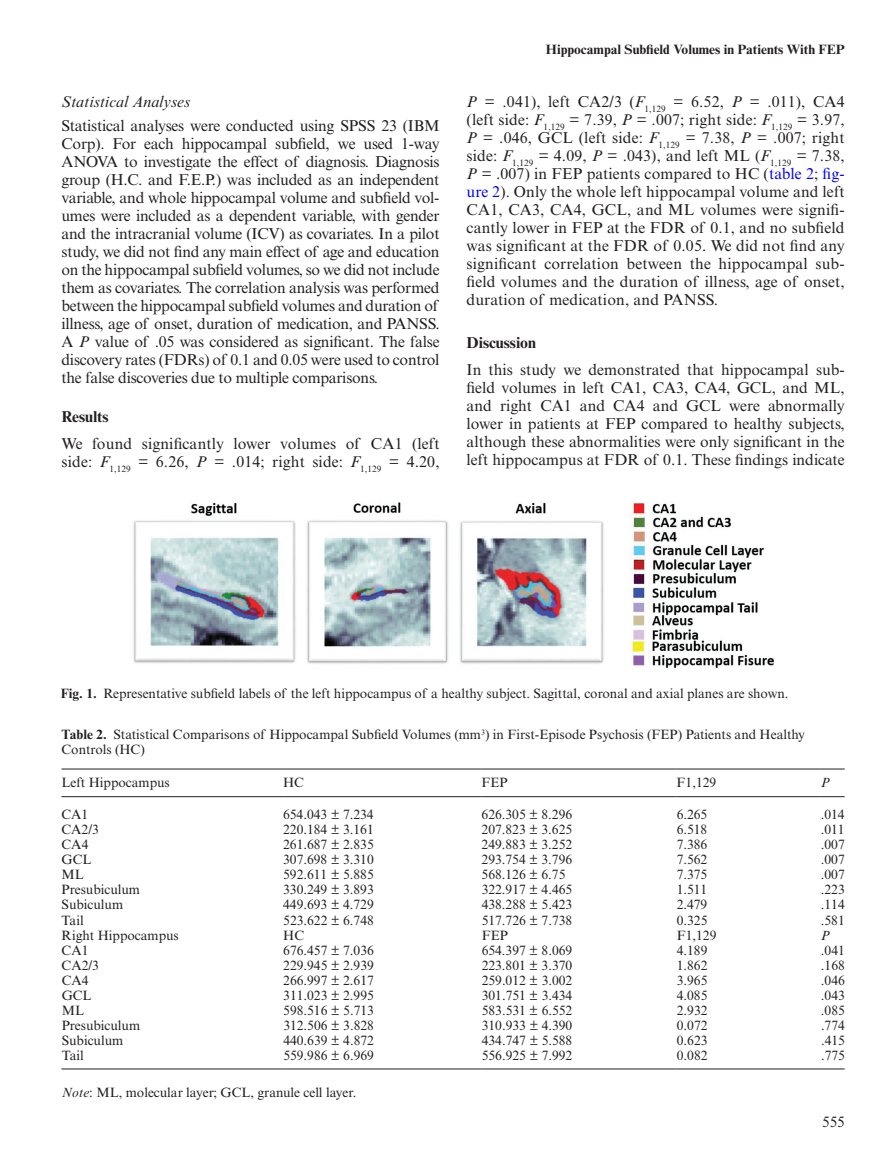
<style>
.page{position:relative;width:891px;height:1175px;background:#fff}
.page>*{position:absolute;margin:0;border:0;box-sizing:border-box;transform-origin:0 0}
.t1{font:15.75px/18px "Times New Roman MT Std";color:#231f20;text-align:justify}
.t2{font:italic 15.75px "Times New Roman MT Std";color:#231f20}
.t3{font:700 15.75px "Times New Roman MT Std";color:#231f20}
.t4{font:15px "Times New Roman MT Std";color:#231f20}
.t5{font:13.5px/15px "Times New Roman MT Std";color:#231f20}
.t6{font:700 13.5px "Times New Roman MT Std";color:#231f20}
.t7{font:italic 13.5px "Times New Roman MT Std";color:#231f20}
.s1{font-style:italic}
.s2{color:#00f}
.s3{font-weight:700}
</style>
<div class="page">
<hr style="left:62px;top:768px;width:221px;height:1px;background:#231f20">
<hr style="left:62px;top:796px;width:221px;height:1px;background:#231f20">
<hr style="left:283px;top:768px;width:198px;height:1px;background:#231f20">
<hr style="left:283px;top:796px;width:198px;height:1px;background:#231f20">
<hr style="left:481px;top:768px;width:195px;height:1px;background:#231f20">
<hr style="left:481px;top:796px;width:195px;height:1px;background:#231f20">
<hr style="left:676px;top:768px;width:145px;height:1px;background:#231f20">
<hr style="left:676px;top:796px;width:145px;height:1px;background:#231f20">
<svg style="left:821px;top:768px;width:24px;height:1px"></svg>
<svg style="left:821px;top:796px;width:24px;height:1px"></svg>
<hr style="left:62px;top:1068px;width:221px;height:1px;background:#231f20">
<hr style="left:283px;top:1068px;width:198px;height:1px;background:#231f20">
<hr style="left:481px;top:1068px;width:195px;height:1px;background:#231f20">
<hr style="left:676px;top:1068px;width:145px;height:1px;background:#231f20">
<svg style="left:821px;top:1068px;width:24px;height:1px"></svg>
<img style="left:133px;top:502px;width:642px;height:166px">
<p class="t2" style="left:62px;top:92px;width:130px">Statistical Analyses</p>
<p class="t1" style="left:62px;top:116px;width:380px">Statistical analyses were conducted using SPSS 23 (IBM Corp). For each hippocampal subfield, we used 1-way ANOVA to investigate the effect of diagnosis. Diagnosis group (H.C. and F.E.P.) was included as an independent variable, and whole hippocampal volume and subfield vol&shy;umes were included as a dependent variable, with gender and the intracranial volume (ICV) as covariates. In a pilot study, we did not find any main effect of age and education on the hippocampal subfield volumes, so we did not include them as covariates. The correlation analysis was performed between the hippocampal subfield volumes and duration of illness, age of onset, duration of medication, and PANSS.<br>A <span class="s1">P</span> value of .05 was considered as significant. The false discovery rates (FDRs) of 0.1 and 0.05 were used to control the false discoveries due to multiple comparisons.</p>
<p class="t3" style="left:62px;top:407px;width:49px">Results</p>
<p class="t1" style="left:62px;top:434px;width:380px">We found significantly lower volumes of CA1 (left side: <span class="s1">F</span><sub>1,129</sub> = 6.26, <span class="s1">P</span> = .014; right side: <span class="s1">F</span><sub>1,129</sub> = 4.20,</p>
<p class="t6" style="left:546px;top:41px;width:300px">Hippocampal Subfield Volumes in Patients With FEP</p>
<p class="t1" style="left:466px;top:92px;width:380px"><span class="s1">P</span> = .041), left CA2/3 (<span class="s1">F</span><sub>1,129</sub> = 6.52, <span class="s1">P</span> = .011), CA4 (left side: <span class="s1">F</span><sub>1,129</sub> = 7.39, <span class="s1">P</span> = .007; right side: <span class="s1">F</span><sub>1,129</sub> = 3.97, <span class="s1">P</span> = .046, GCL (left side: <span class="s1">F</span><sub>1,129</sub> = 7.38, <span class="s1">P</span> = .007; right side: <span class="s1">F</span><sub>1,129</sub> = 4.09, <span class="s1">P</span> = .043), and left ML (<span class="s1">F</span><sub>1,129</sub> = 7.38, <span class="s1">P</span> = .007) in FEP patients compared to HC (<span class="s2">table 2</span>; <span class="s2">fig&shy;ure 2</span>). Only the whole left hippocampal volume and left CA1, CA3, CA4, GCL, and ML volumes were signifi&shy;cantly lower in FEP at the FDR of 0.1, and no subfield was significant at the FDR of 0.05. We did not find any significant correlation between the hippocampal sub&shy;field volumes and the duration of illness, age of onset, duration of medication, and PANSS.</p>
<p class="t3" style="left:467px;top:333px;width:71px">Discussion</p>
<p class="t1" style="left:467px;top:361px;width:380px">In this study we demonstrated that hippocampal sub&shy;field volumes in left CA1, CA3, CA4, GCL, and ML, and right CA1 and CA4 and GCL were abnormally lower in patients at FEP compared to healthy subjects, although these abnormalities were only significant in the left hippocampus at FDR of 0.1. These findings indicate</p>
<p class="t5" style="left:61px;top:685px;width:729px"><span class="s3">Fig. 1.</span> Representative subfield labels of the left hippocampus of a healthy subject. Sagittal, coronal and axial planes are shown.</p>
<p class="t5" style="left:62px;top:727px;width:745px"><span class="s3">Table 2.</span> Statistical Comparisons of Hippocampal Subfield Volumes (mm<sup>3</sup>) in First-Episode Psychosis (FEP) Patients and Healthy<br>Controls (HC)</p>
<p class="t5" style="left:62px;top:775px;width:110px">Left Hippocampus</p>
<p class="t5" style="left:283px;top:775px;width:22px">HC</p>
<p class="t5" style="left:481px;top:775px;width:28px">FEP</p>
<p class="t5" style="left:676px;top:775px;width:41px">F1,129</p>
<p class="t7" style="left:821px;top:775px;width:11px">P</p>
<p class="t5" style="left:62px;top:807px;width:28px">CA1</p>
<p class="t5" style="left:283px;top:807px;width:92px">654.043 ± 7.234</p>
<p class="t5" style="left:481px;top:807px;width:92px">626.305 ± 8.296</p>
<p class="t5" style="left:677px;top:807px;width:32px">6.265</p>
<p class="t5" style="left:821px;top:807px;width:25px">.014</p>
<p class="t5" style="left:62px;top:822px;width:39px">CA2/3</p>
<p class="t5" style="left:283px;top:822px;width:92px">220.184 ± 3.161</p>
<p class="t5" style="left:481px;top:822px;width:92px">207.823 ± 3.625</p>
<p class="t5" style="left:677px;top:822px;width:32px">6.518</p>
<p class="t5" style="left:821px;top:822px;width:25px">.011</p>
<p class="t5" style="left:62px;top:837px;width:28px">CA4</p>
<p class="t5" style="left:283px;top:837px;width:92px">261.687 ± 2.835</p>
<p class="t5" style="left:482px;top:837px;width:92px">249.883 ± 3.252</p>
<p class="t5" style="left:677px;top:837px;width:32px">7.386</p>
<p class="t5" style="left:821px;top:837px;width:25px">.007</p>
<p class="t5" style="left:62px;top:852px;width:31px">GCL</p>
<p class="t5" style="left:283px;top:852px;width:92px">307.698 ± 3.310</p>
<p class="t5" style="left:482px;top:852px;width:92px">293.754 ± 3.796</p>
<p class="t5" style="left:677px;top:852px;width:32px">7.562</p>
<p class="t5" style="left:821px;top:852px;width:25px">.007</p>
<p class="t5" style="left:62px;top:867px;width:24px">ML</p>
<p class="t5" style="left:283px;top:867px;width:92px">592.611 ± 5.885</p>
<p class="t5" style="left:482px;top:867px;width:85px">568.126 ± 6.75</p>
<p class="t5" style="left:677px;top:867px;width:32px">7.375</p>
<p class="t5" style="left:821px;top:867px;width:25px">.007</p>
<p class="t5" style="left:62px;top:882px;width:80px">Presubiculum</p>
<p class="t5" style="left:283px;top:882px;width:92px">330.249 ± 3.893</p>
<p class="t5" style="left:482px;top:882px;width:92px">322.917 ± 4.465</p>
<p class="t5" style="left:677px;top:882px;width:32px">1.511</p>
<p class="t5" style="left:821px;top:882px;width:25px">.223</p>
<p class="t5" style="left:62px;top:897px;width:63px">Subiculum</p>
<p class="t5" style="left:283px;top:897px;width:92px">449.693 ± 4.729</p>
<p class="t5" style="left:482px;top:897px;width:92px">438.288 ± 5.423</p>
<p class="t5" style="left:677px;top:897px;width:32px">2.479</p>
<p class="t5" style="left:821px;top:897px;width:25px">.114</p>
<p class="t5" style="left:62px;top:912px;width:24px">Tail</p>
<p class="t5" style="left:283px;top:912px;width:92px">523.622 ± 6.748</p>
<p class="t5" style="left:482px;top:912px;width:92px">517.726 ± 7.738</p>
<p class="t5" style="left:677px;top:912px;width:32px">0.325</p>
<p class="t5" style="left:821px;top:912px;width:25px">.581</p>
<p class="t5" style="left:62px;top:927px;width:119px">Right Hippocampus</p>
<p class="t5" style="left:283px;top:927px;width:22px">HC</p>
<p class="t5" style="left:482px;top:927px;width:28px">FEP</p>
<p class="t5" style="left:677px;top:927px;width:41px">F1,129</p>
<p class="t7" style="left:821px;top:927px;width:11px">P</p>
<p class="t5" style="left:62px;top:942px;width:28px">CA1</p>
<p class="t5" style="left:283px;top:942px;width:92px">676.457 ± 7.036</p>
<p class="t5" style="left:482px;top:942px;width:92px">654.397 ± 8.069</p>
<p class="t5" style="left:677px;top:942px;width:32px">4.189</p>
<p class="t5" style="left:821px;top:942px;width:25px">.041</p>
<p class="t5" style="left:62px;top:957px;width:39px">CA2/3</p>
<p class="t5" style="left:283px;top:957px;width:92px">229.945 ± 2.939</p>
<p class="t5" style="left:482px;top:957px;width:92px">223.801 ± 3.370</p>
<p class="t5" style="left:677px;top:957px;width:32px">1.862</p>
<p class="t5" style="left:821px;top:957px;width:25px">.168</p>
<p class="t5" style="left:62px;top:972px;width:28px">CA4</p>
<p class="t5" style="left:283px;top:972px;width:92px">266.997 ± 2.617</p>
<p class="t5" style="left:482px;top:972px;width:92px">259.012 ± 3.002</p>
<p class="t5" style="left:677px;top:972px;width:32px">3.965</p>
<p class="t5" style="left:821px;top:972px;width:25px">.046</p>
<p class="t5" style="left:62px;top:987px;width:31px">GCL</p>
<p class="t5" style="left:283px;top:987px;width:92px">311.023 ± 2.995</p>
<p class="t5" style="left:482px;top:987px;width:92px">301.751 ± 3.434</p>
<p class="t5" style="left:677px;top:987px;width:32px">4.085</p>
<p class="t5" style="left:821px;top:987px;width:25px">.043</p>
<p class="t5" style="left:62px;top:1002px;width:24px">ML</p>
<p class="t5" style="left:283px;top:1002px;width:92px">598.516 ± 5.713</p>
<p class="t5" style="left:482px;top:1002px;width:92px">583.531 ± 6.552</p>
<p class="t5" style="left:677px;top:1002px;width:32px">2.932</p>
<p class="t5" style="left:821px;top:1002px;width:25px">.085</p>
<p class="t5" style="left:62px;top:1017px;width:80px">Presubiculum</p>
<p class="t5" style="left:283px;top:1017px;width:92px">312.506 ± 3.828</p>
<p class="t5" style="left:482px;top:1017px;width:92px">310.933 ± 4.390</p>
<p class="t5" style="left:677px;top:1017px;width:32px">0.072</p>
<p class="t5" style="left:821px;top:1017px;width:25px">.774</p>
<p class="t5" style="left:62px;top:1032px;width:63px">Subiculum</p>
<p class="t5" style="left:283px;top:1032px;width:92px">440.639 ± 4.872</p>
<p class="t5" style="left:482px;top:1032px;width:92px">434.747 ± 5.588</p>
<p class="t5" style="left:677px;top:1032px;width:32px">0.623</p>
<p class="t5" style="left:821px;top:1032px;width:25px">.415</p>
<p class="t5" style="left:62px;top:1047px;width:24px">Tail</p>
<p class="t5" style="left:283px;top:1047px;width:92px">559.986 ± 6.969</p>
<p class="t5" style="left:482px;top:1047px;width:92px">556.925 ± 7.992</p>
<p class="t5" style="left:677px;top:1047px;width:32px">0.082</p>
<p class="t5" style="left:821px;top:1047px;width:25px">.775</p>
<p class="t5" style="left:62px;top:1084px;width:296px"><span class="s1">Note</span>: ML, molecular layer; GCL, granule cell layer.</p>
<p class="t4" style="left:822px;top:1113px;width:24px">555</p>
</div>
